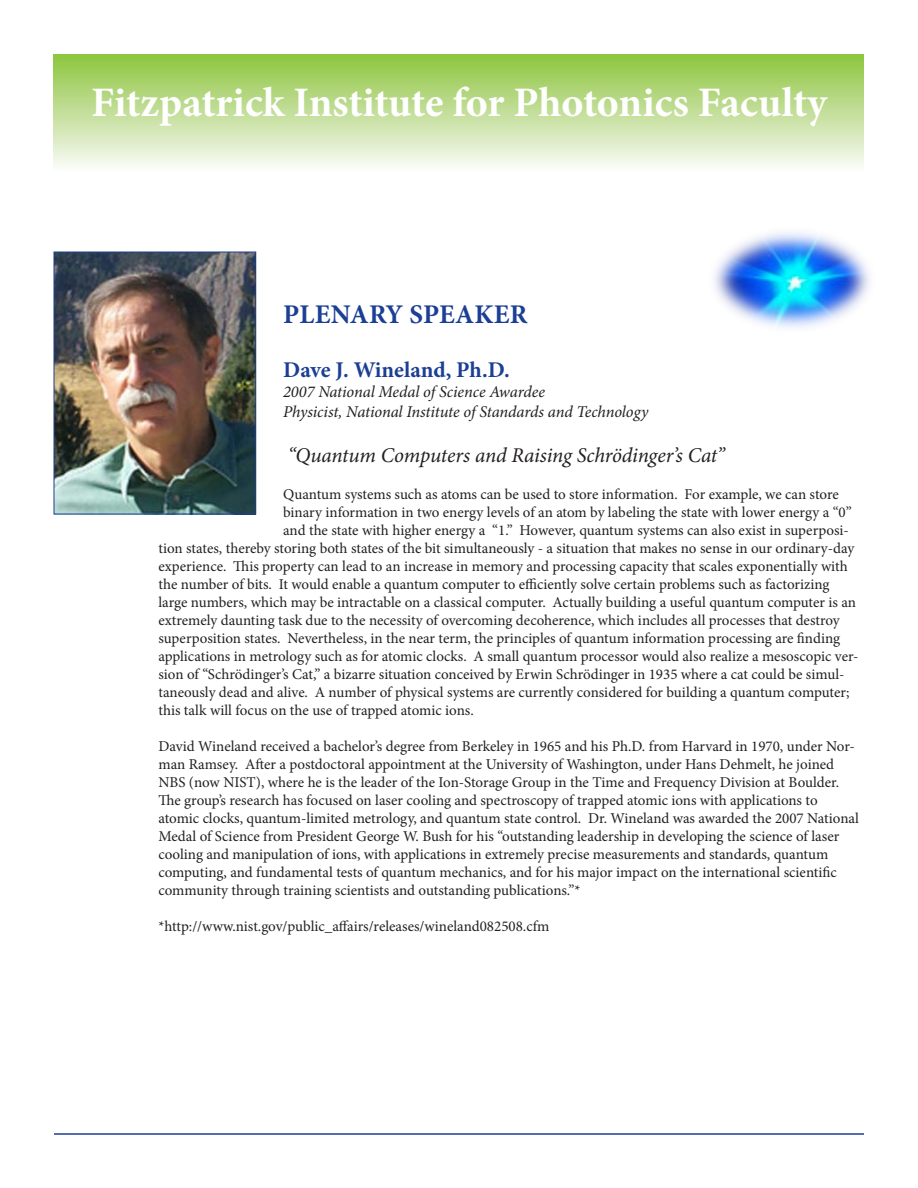
<style>
.page{position:relative;width:918px;height:1188px;background:#fff}
.page>*{position:absolute;margin:0;border:0;box-sizing:border-box;transform-origin:0 0}
.t1{font:700 42px "Minion Pro";letter-spacing:-.005em;color:#fff}
.t2{font:700 27px "Minion Pro";letter-spacing:.01em;color:#1b3f94}
.t3{font:700 22.5px "Minion Pro";letter-spacing:-.005em;color:#1b3f94}
.t4{font:italic 21px "Minion Pro";letter-spacing:-.01em;color:#231f20}
.t5{font:italic 16.5px "Minion Pro";letter-spacing:-.01em;color:#231f20}
.t6{font:15px/18px "Minion Pro";color:#231f20}
</style>
<div class="page">
<img style="left:56px;top:254px;width:198px;height:258px">
<div style="left:54px;top:252px;width:202px;height:262px;border:1px solid #1b3f94"></div>
<img style="left:714px;top:232px;width:156px;height:96px">
<div style="left:54px;top:54px;width:810px;height:118px;background:linear-gradient(to bottom,#8cc43d,#fbfbf9)"></div>
<hr style="left:54px;top:1133px;width:810px;height:2px;background:#1b3f94">
<p class="t1" style="left:91px;top:73px;width:737px">Fitzpatrick Institute for Photonics Faculty</p>
<p class="t2" style="left:283px;top:295px;width:246px">PLENARY SPEAKER</p>
<p class="t3" style="left:283px;top:354px;width:228px">Dave J. Wineland, Ph.D.</p>
<p class="t5" style="left:283px;top:380px;width:263px">2007 National Medal of Science Awardee</p>
<p class="t5" style="left:283px;top:400px;width:367px">Physicist, National Institute of Standards and Technology</p>
<p class="t4" style="left:288px;top:441px;width:439px">“Quantum Computers and Raising Schrödinger’s Cat”</p>
<p class="t6" style="left:283px;top:486px;width:557px">Quantum systems such as atoms can be used to store information. For example, we can store</p>
<p class="t6" style="left:283px;top:504px;width:570px">binary information in two energy levels of an atom by labeling the state with lower energy a “0”</p>
<p class="t6" style="left:283px;top:522px;width:567px">and the state with higher energy a “1.” However, quantum systems can also exist in superposi-</p>
<p class="t6" style="left:158px;top:540px;width:697px">tion states, thereby storing both states of the bit simultaneously - a situation that makes no sense in our ordinary-day</p>
<p class="t6" style="left:158px;top:558px;width:691px">experience. This property can lead to an increase in memory and processing capacity that scales exponentially with</p>
<p class="t6" style="left:158px;top:576px;width:673px">the number of bits. It would enable a quantum computer to efficiently solve certain problems such as factorizing</p>
<p class="t6" style="left:158px;top:594px;width:699px">large numbers, which may be intractable on a classical computer. Actually building a useful quantum computer is an</p>
<p class="t6" style="left:158px;top:612px;width:683px">extremely daunting task due to the necessity of overcoming decoherence, which includes all processes that destroy</p>
<p class="t6" style="left:158px;top:630px;width:683px">superposition states. Nevertheless, in the near term, the principles of quantum information processing are finding</p>
<p class="t6" style="left:158px;top:648px;width:702px">applications in metrology such as for atomic clocks. A small quantum processor would also realize a mesoscopic ver-</p>
<p class="t6" style="left:158px;top:666px;width:688px">sion of “Schrödinger’s Cat,” a bizarre situation conceived by Erwin Schrödinger in 1935 where a cat could be simul-</p>
<p class="t6" style="left:158px;top:684px;width:693px">taneously dead and alive. A number of physical systems are currently considered for building a quantum computer;</p>
<p class="t6" style="left:158px;top:702px;width:317px">this talk will focus on the use of trapped atomic ions.</p>
<p class="t6" style="left:158px;top:738px;width:702px">David Wineland received a bachelor’s degree from Berkeley in 1965 and his Ph.D. from Harvard in 1970, under Nor&shy;man Ramsey. After a postdoctoral appointment at the University of Washington, under Hans Dehmelt, he joined NBS (now NIST), where he is the leader of the Ion-Storage Group in the Time and Frequency Division at Boulder.<br>The group’s research has focused on laser cooling and spectroscopy of trapped atomic ions with applications to atomic clocks, quantum-limited metrology, and quantum state control. Dr. Wineland was awarded the 2007 National Medal of Science from President George W. Bush for his “outstanding leadership in developing the science of laser cooling and manipulation of ions, with applications in extremely precise measurements and standards, quantum computing, and fundamental tests of quantum mechanics, and for his major impact on the international scientific community through training scientists and outstanding publications.”*</p>
<p class="t6" style="left:158px;top:918px;width:393px">*http://www.nist.gov/public_affairs/releases/wineland082508.cfm</p>
</div>
